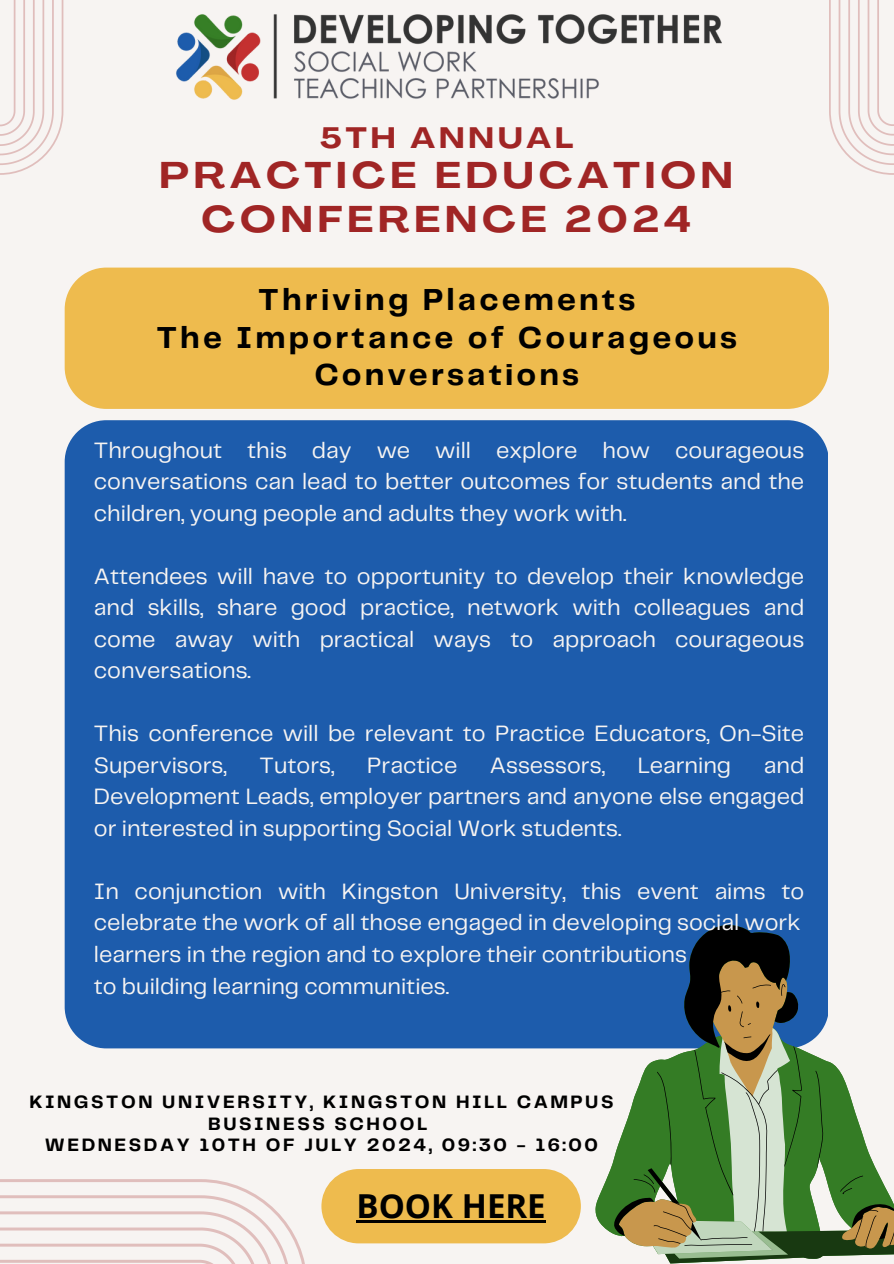
<style>
.page{position:relative;width:894px;height:1264px;background:#fff}
.page>*{position:absolute;margin:0;border:0;box-sizing:border-box;transform-origin:0 0}
.t1{font:700 expanded 36.6px/43.8px "Agrandir";letter-spacing:.135em;color:#a02525;text-align:center}
.t2{font:700 33px "Open Sans";color:#000}
.t3{font:700 31.5px/37.2px "Telegraf";letter-spacing:.1em;color:#000;text-align:center}
.t4{font:700 expanded 29.1px "Agrandir";letter-spacing:.135em;color:#a02525}
.t5{font:23.1px/31.5px "Telegraf";color:#f7f4f2;text-align:justify}
.t6{font:700 18.6px "Telegraf";letter-spacing:.135em;color:#000}
</style>
<div class="page">
<div style="left:0;top:0;width:893px;height:1263px;background:#f7f4f2"></div>
<div style="left:65px;top:267px;width:763px;height:142px;background:#eebb4e;border-radius:42px"></div>
<div style="left:65px;top:420px;width:762px;height:628px;background:#1d5cac"></div>
<svg style="left:594px;top:1025px;width:19px;height:209px"></svg>
<svg style="left:654px;top:1248px;width:239px;height:15px"></svg>
<svg style="left:613px;top:923px;width:280px;height:324px"></svg>
<svg style="left:829px;top:0;width:64px;height:175px"></svg>
<svg style="left:0;top:0;width:63px;height:175px"></svg>
<img style="left:176px;top:14px;width:545px;height:86px">
<svg style="left:0;top:1179px;width:305px;height:84px"></svg>
<div style="left:321px;top:1168px;width:259px;height:75px;background:#eebb4e;border-radius:37px"></div>
<hr style="left:356px;top:1220px;width:189px;height:2px;background:#000">
<p class="t4" style="left:320px;top:126px;width:254px">5TH ANNUAL</p>
<p class="t1" style="left:159px;top:157px;width:574px">PRACTICE EDUCATION<br>CONFERENCE 2024</p>
<p class="t3" style="left:156px;top:283px;width:582px">Thriving Placements<br>The Importance of Courageous<br>Conversations</p>
<h1 class="t5" style="left:94px;top:435px;width:711px">Throughout this day we will explore how courageous conversations can lead to better outcomes for students and the children, young people and adults they work with.</h1>
<h2 class="t5" style="left:94px;top:561px;width:711px">Attendees will have to opportunity to develop their knowledge and skills, share good practice, network with colleagues and come away with practical ways to approach courageous conversations.</h2>
<h3 class="t5" style="left:94px;top:719px;width:711px">This conference will be relevant to Practice Educators, On-Site<br>Supervisors,</h3>
<h3 class="t5" style="left:94px;top:750px;width:711px;text-indent:669px">and Development Leads, employer partners and anyone else engaged or interested in supporting Social Work students.</h3>
<h3 class="t5" style="left:259px;top:750px;width:76px">Tutors,</h3>
<h3 class="t5" style="left:367px;top:750px;width:92px">Practice</h3>
<h3 class="t5" style="left:490px;top:750px;width:117px">Assessors,</h3>
<h3 class="t5" style="left:637px;top:750px;width:95px">Learning</h3>
<h3 class="t5" style="left:94px;top:876px;width:711px;text-align:left">In conjunction with Kingston University, this event aims to celebrate the work of all those engaged in developing social work learners in the region and to explore their contributions<br>to building learning communities.</h3>
<h3 class="t6" style="left:29px;top:1094px;width:585px">KINGSTON UNIVERSITY, KINGSTON HILL CAMPUS</h3>
<h3 class="t6" style="left:208px;top:1115px;width:220px">BUSINESS SCHOOL</h3>
<p class="t6" style="left:45px;top:1136px;width:554px">WEDNESDAY 10TH OF JULY 2024, 09:30 - 16:00</p>
<p class="t2" style="left:356px;top:1182px;width:191px">BOOK HERE</p>
</div>
